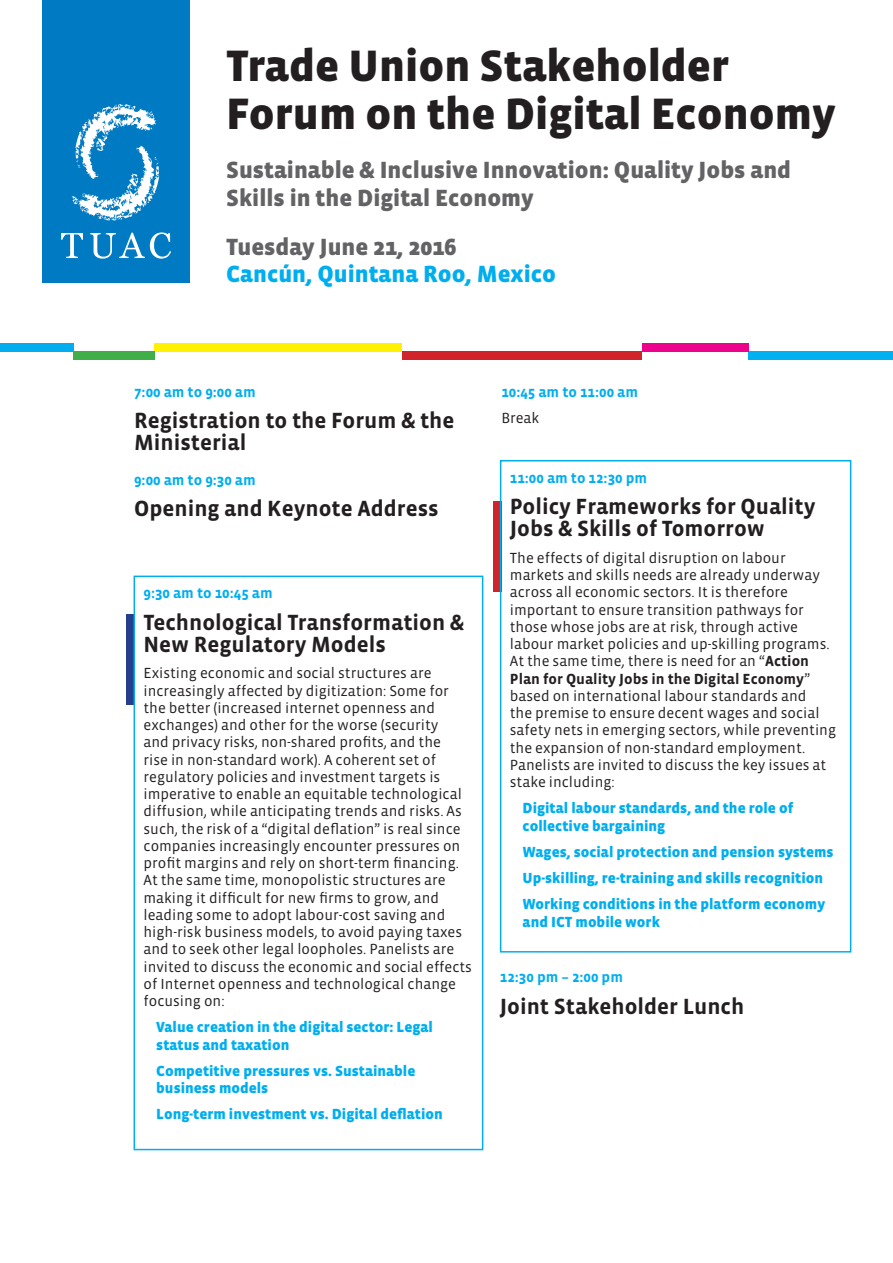
<style>
.page{position:relative;width:893px;height:1263px;background:#fff}
.page>*{position:absolute;margin:0;border:0;box-sizing:border-box;transform-origin:0 0}
.Titre-1{font:900 45px/48px "Vista Sans OT";color:#231f20}
.Jour{font:900 24px/27.6px "Vista Sans OT";color:#636366}
.Titre-2{font:900 24px "Vista Sans OT";color:#00aeef}
.TitreConf{font:700 22.5px/22.5px "Vista Sans OT";color:#231f20}
.Texte{font:15px/17.2px "Vista Sans OT";color:#231f20}
.TitreBleu{font:900 15px/17.2px "Vista Sans OT";color:#00aeef}
.Heure{font:700 15px "Vista Sans OT";color:#00aeef}
.s1{font-weight:700}
</style>
<div class="page">
<div style="left:43px;top:0;width:147px;height:283px;background:#007ac2"></div>
<div style="left:126px;top:614px;width:8px;height:90px;background:#253f8e"></div>
<svg style="left:493px;top:501px;width:7px;height:90px"></svg>
<svg style="left:72px;top:104px;width:88px;height:117px"></svg>
<svg style="left:61px;top:233px;width:22px;height:25px"></svg>
<svg style="left:90px;top:232px;width:81px;height:27px"></svg>
<div style="left:0;top:343px;width:73px;height:9px;background:#00aeef"></div>
<div style="left:154px;top:343px;width:248px;height:9px;background:#fff101"></div>
<div style="left:73px;top:352px;width:81px;height:8px;background:#40ae49"></div>
<div style="left:402px;top:352px;width:240px;height:8px;background:#d1232a"></div>
<div style="left:748px;top:352px;width:145px;height:8px;background:#00b0f0"></div>
<div style="left:642px;top:343px;width:106px;height:9px;background:#ed028c"></div>
<div style="left:500px;top:460px;width:351px;height:492px;border:2px solid #00aeef"></div>
<div style="left:134px;top:576px;width:349px;height:574px;border:2px solid #00aeef"></div>
<p class="Titre-1" style="left:226px;top:43px;width:611px">Trade Union Stakeholder<br>Forum on the Digital Economy</p>
<p class="Jour" style="left:226px;top:157px;width:566px">Sustainable &amp; Inclusive Innovation: Quality Jobs and<br>Skills in the Digital Economy</p>
<p class="Jour" style="left:226px;top:233px;width:232px">Tuesday June 21, 2016</p>
<p class="Titre-2" style="left:226px;top:262px;width:331px">Cancún, Quintana Roo, Mexico</p>
<p class="Heure" style="left:134px;top:384px;width:123px">7:00 am to 9:00 am</p>
<p class="TitreConf" style="left:134px;top:409px;width:322px">Registration to the Forum &amp; the<br>Ministerial</p>
<p class="Heure" style="left:134px;top:472px;width:123px">9:00 am to 9:30 am</p>
<p class="TitreConf" style="left:134px;top:498px;width:306px">Opening and Keynote Address</p>
<p class="Heure" style="left:144px;top:586px;width:131px">9:30 am to 10:45 am</p>
<p class="TitreConf" style="left:144px;top:611px;width:322px">Technological Transformation &amp;<br>New Regulatory Models</p>
<p class="Texte" style="left:144px;top:665px;width:330px">Existing economic and social structures are increasingly affected by digitization: Some for the better (increased internet openness and exchanges) and other for the worse (security<br>and privacy risks, non-shared profits, and the<br>rise in non-standard work). A coherent set of regulatory policies and investment targets is imperative to enable an equitable technological diffusion, while anticipating trends and risks. As such, the risk of a “digital deflation” is real since companies increasingly encounter pressures on profit margins and rely on short-term financing.<br>At the same time, monopolistic structures are making it difficult for new firms to grow, and leading some to adopt labour-cost saving and high-risk business models, to avoid paying taxes and to seek other legal loopholes. Panelists are invited to discuss the economic and social effects of Internet openness and technological change focusing on:</p>
<p class="TitreBleu" style="left:156px;top:1019px;width:278px">Value creation in the digital sector: Legal status and taxation</p>
<p class="TitreBleu" style="left:156px;top:1062px;width:261px">Competitive pressures vs. Sustainable business models</p>
<p class="TitreBleu" style="left:156px;top:1106px;width:288px">Long-term investment vs. Digital deflation</p>
<p class="Heure" style="left:501px;top:384px;width:138px">10:45 am to 11:00 am</p>
<p class="Texte" style="left:501px;top:409px;width:39px">Break</p>
<p class="Heure" style="left:510px;top:470px;width:139px">11:00 am to 12:30 pm</p>
<p class="TitreConf" style="left:510px;top:496px;width:307px">Policy Frameworks for Quality<br>Jobs &amp; Skills of Tomorrow</p>
<p class="Texte" style="left:510px;top:549px;width:328px">The effects of digital disruption on labour markets and skills needs are already underway across all economic sectors. It is therefore important to ensure transition pathways for those whose jobs are at risk, through active labour market policies and up-skilling programs.<br>At the same time, there is need for an “<span class="s1">Action Plan for Quality Jobs in the Digital Economy</span>” based on international labour standards and<br>the premise to ensure decent wages and social safety nets in emerging sectors, while preventing the expansion of non-standard employment.<br>Panelists are invited to discuss the key issues at stake including:</p>
<p class="TitreBleu" style="left:523px;top:800px;width:272px">Digital labour standards, and the role of collective bargaining</p>
<p class="TitreBleu" style="left:523px;top:843px;width:312px">Wages, social protection and pension systems</p>
<p class="TitreBleu" style="left:523px;top:870px;width:302px">Up-skilling, re-training and skills recognition</p>
<p class="TitreBleu" style="left:523px;top:896px;width:304px">Working conditions in the platform economy and ICT mobile work</p>
<p class="Heure" style="left:500px;top:969px;width:125px">12:30 pm – 2:00 pm</p>
<p class="TitreConf" style="left:500px;top:995px;width:246px">Joint Stakeholder Lunch</p>
</div>
